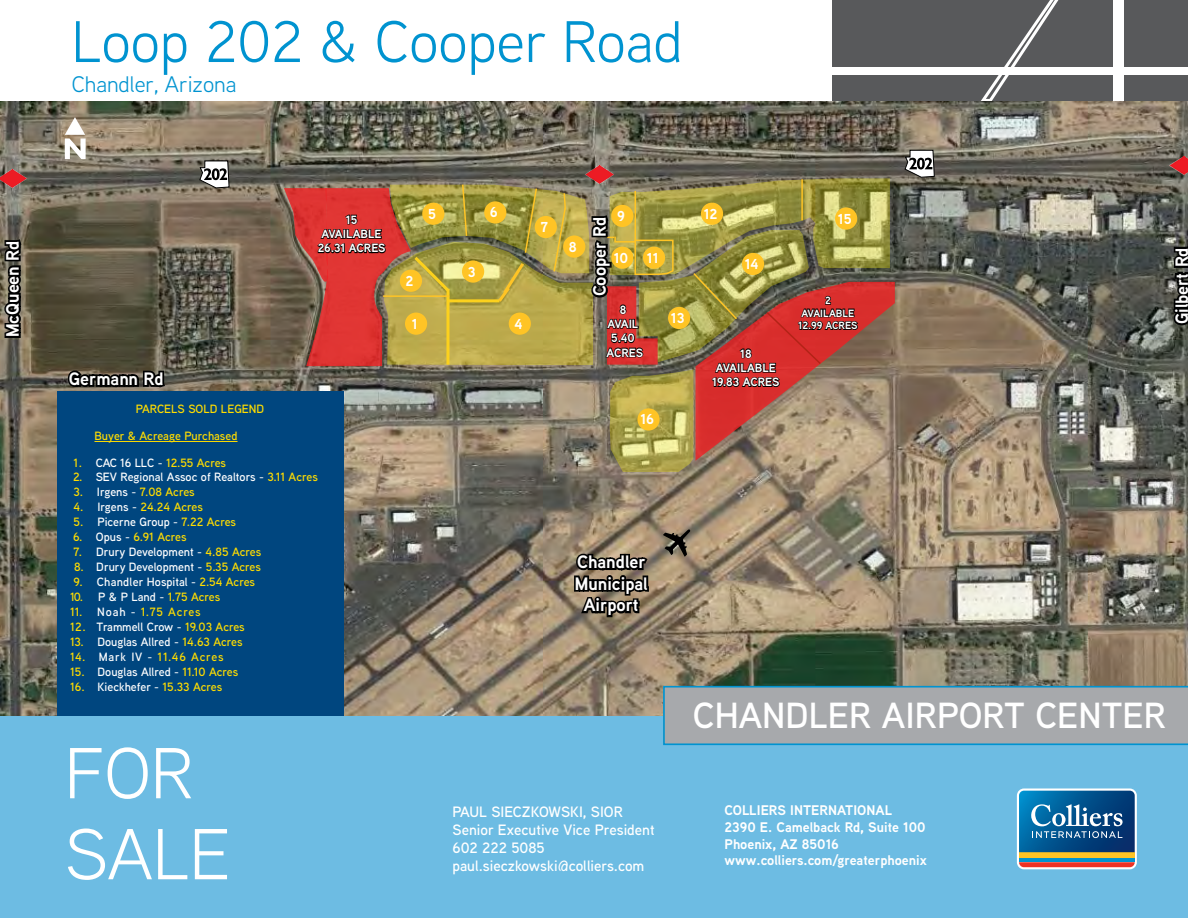
<style>
.page{position:relative;width:1188px;height:918px;background:#6dbce3}
.page>*{position:absolute;margin:0;border:0;box-sizing:border-box;transform-origin:0 0}
.t1{font:72px/81px "Aaux Next";color:#fff}
.t2{font:58.5px "Aaux Next";color:#0093d0}
.t3{font:600 36.3px "Aaux Next";color:#fff}
.t4{font:22.5px "Aaux Next";color:#0093d0}
.t5{font:700 18px/21.6px "Aaux Next";color:#fff;text-align:center}
.t6{font:600 15px/18px "Aaux Next";color:#fff}
.t7{font:700 14.4px "Aaux Next";color:#fff}
.t8{font:700 13.95px/16.8px "Aaux Next";color:#fff}
.t9{font:600 12px "Aaux Next";color:#fff}
.t10{font:600 12px "Aaux Next";color:#fd0}
.t11{font:700 12px/14.4px "Aaux Next";color:#fff;text-align:center}
.t12{font:600 12px "Aaux Next";letter-spacing:.07em;color:#fd0}
.t13{font:700 10.5px/12.6px "Aaux Next";color:#fff;text-align:center}
.s1{color:#fff}
.s2{color:#fd0}
</style>
<div class="page">
<svg style="left:1017px;top:789px;width:120px;height:80px;background:#487695"></svg>
<div style="left:832px;top:0;width:356px;height:101px;background:#58595b"></div>
<div style="left:1113px;top:0;width:11px;height:102px;background:#fff"></div>
<div style="left:832px;top:68px;width:356px;height:7px;background:#fff"></div>
<svg style="left:977px;top:0;width:91px;height:101px"></svg>
<div style="left:0;top:0;width:832px;height:101px;background:#fff"></div>
<img style="left:0;top:101px;width:1188px;height:615px">
<svg style="left:66px;top:369px;width:101px;height:21px;background:#332f27"></svg>
<svg style="left:572px;top:552px;width:79px;height:67px;background:#4c4437"></svg>
<svg style="left:0;top:237px;width:25px;height:103px;background:#423e34"></svg>
<svg style="left:663px;top:529px;width:27px;height:28px"></svg>
<svg style="left:199px;top:160px;width:31px;height:29px"></svg>
<svg style="left:904px;top:149px;width:31px;height:29px"></svg>
<svg style="left:65px;top:117px;width:21px;height:42px"></svg>
<svg style="left:1172px;top:244px;width:16px;height:83px"></svg>
<img style="left:585px;top:165px;width:29px;height:13px">
<img style="left:0;top:169px;width:27px;height:18px">
<img style="left:1169px;top:156px;width:19px;height:18px">
<div style="left:57px;top:391px;width:286px;height:325px;background:#00467f"></div>
<hr style="left:94px;top:441px;width:144px;height:1px;background:#fd0">
<img style="left:284px;top:178px;width:611px;height:294px">
<hr style="left:801px;top:179px;width:2px;height:41px;background:#ffc425">
<div style="left:637px;top:408px;width:23px;height:23px;background:#ffc425;border-radius:50%"></div>
<svg style="left:663px;top:686px;width:525px;height:59px;background:#9ca7ae"></svg>
<h2 class="t2" style="left:72px;top:2px;width:613px">Loop 202 &amp; Cooper Road</h2>
<h3 class="t4" style="left:72px;top:69px;width:166px">Chandler, Arizona</h3>
<p class="t7" style="left:428px;top:204px;width:9px">5</p>
<p class="t7" style="left:490px;top:202px;width:9px">6</p>
<p class="t7" style="left:704px;top:204px;width:15px">12</p>
<p class="t7" style="left:617px;top:206px;width:9px">9</p>
<p class="t7" style="left:614px;top:248px;width:16px">10</p>
<p class="t7" style="left:647px;top:248px;width:13px">11</p>
<p class="t7" style="left:838px;top:208px;width:15px">15</p>
<p class="t11" style="left:318px;top:212px;width:69px">15<br>AVAILABLE<br>26.31 ACRES</p>
<h3 class="t5" style="left:588px;top:296px;width:81px;rotate:-90deg">Cooper Rd</h3>
<p class="t7" style="left:541px;top:217px;width:9px">7</p>
<p class="t7" style="left:569px;top:236px;width:9px">8</p>
<h3 class="t5" style="left:2px;top:337px;width:98px;rotate:-90deg">McQueen Rd</h3>
<h3 class="t5" style="left:1171px;top:324px;width:78px;rotate:-90deg">Gilbert Rd</h3>
<p class="t7" style="left:745px;top:254px;width:15px">14</p>
<p class="t7" style="left:468px;top:261px;width:9px">3</p>
<p class="t7" style="left:406px;top:271px;width:9px">2</p>
<p class="t13" style="left:798px;top:294px;width:61px">2<br>AVAILABLE<br>12.99 ACRES</p>
<p class="t11" style="left:606px;top:302px;width:38px">8<br>AVAIL<br>5.40<br>ACRES</p>
<p class="t7" style="left:671px;top:308px;width:15px">13</p>
<p class="t7" style="left:412px;top:313px;width:7px">1</p>
<p class="t7" style="left:514px;top:313px;width:10px">4</p>
<p class="t11" style="left:712px;top:346px;width:69px">18<br>AVAILABLE<br>19.83 ACRES</p>
<h3 class="t5" style="left:69px;top:368px;width:96px">Germann Rd</h3>
<p class="t10" style="left:136px;top:401px;width:130px">PARCELS SOLD LEGEND</p>
<p class="t10" style="left:94px;top:428px;width:145px">Buyer &amp; Acreage Purchased</p>
<p class="t10" style="left:74px;top:455px;width:154px">1. <span class="s1">CAC 16 LLC -</span> 12.55 Acres</p>
<p class="t9" style="left:73px;top:468px;width:246px"><span class="s2">2.</span> SEV Regional Assoc of Realtors - <span class="s2">3.11 Acres</span></p>
<p class="t10" style="left:74px;top:483px;width:123px">3. <span class="s1">Irgens -</span> 7.08 Acres</p>
<p class="t10" style="left:74px;top:498px;width:131px">4. <span class="s1">Irgens -</span> 24.24 Acres</p>
<p class="t9" style="left:74px;top:513px;width:164px"><span class="s2">5.</span> Picerne Group - <span class="s2">7.22 Acres</span></p>
<p class="t10" style="left:73px;top:528px;width:115px">6. <span class="s1">Opus -</span> 6.91 Acres</p>
<p class="t9" style="left:74px;top:543px;width:189px"><span class="s2">7.</span> Drury Development - <span class="s2">4.85 Acres</span></p>
<p class="t9" style="left:74px;top:558px;width:188px"><span class="s2">8.</span> Drury Development - <span class="s2">5.35 Acres</span></p>
<p class="t9" style="left:74px;top:573px;width:183px"><span class="s2">9.</span> Chandler Hospital - <span class="s2">2.54 Acres</span></p>
<p class="t10" style="left:70px;top:588px;width:152px">10. <span class="s1">P &amp; P Land -</span> 1.75 Acres</p>
<p class="t12" style="left:70px;top:603px;width:132px">11. <span class="s1">Noah -</span> 1.75 Acres</p>
<p class="t10" style="left:70px;top:618px;width:176px">12. <span class="s1">Trammell Crow -</span> 19.03 Acres</p>
<p class="t9" style="left:70px;top:633px;width:174px"><span class="s2">13.</span> Douglas Allred - <span class="s2">14.63 Acres</span></p>
<p class="t12" style="left:70px;top:648px;width:155px">14. <span class="s1">Mark IV -</span> 11.46 Acres</p>
<p class="t9" style="left:70px;top:663px;width:170px"><span class="s2">15.</span> Douglas Allred - <span class="s2">11.10 Acres</span></p>
<p class="t10" style="left:70px;top:678px;width:154px">16. <span class="s1">Kieckhefer -</span> 15.33 Acres</p>
<h1 class="t1" style="left:65px;top:730px;width:167px">FOR<br>SALE</h1>
<p class="t7" style="left:640px;top:409px;width:15px">16</p>
<h3 class="t5" style="left:575px;top:551px;width:75px">Chandler<br>Municipal<br>Airport</h3>
<h3 class="t3" style="left:693px;top:690px;width:475px">CHANDLER AIRPORT CENTER</h3>
<p class="t6" style="left:453px;top:803px;width:204px">PAUL SIECZKOWSKI, SIOR<br>Senior Executive Vice President<br>602 222 5085 paul.sieczkowski@colliers.com</p>
<p class="t8" style="left:724px;top:802px;width:204px">COLLIERS INTERNATIONAL<br>2390 E. Camelback Rd, Suite 100<br>Phoenix, AZ 85016 www.colliers.com/greaterphoenix</p>
</div>
